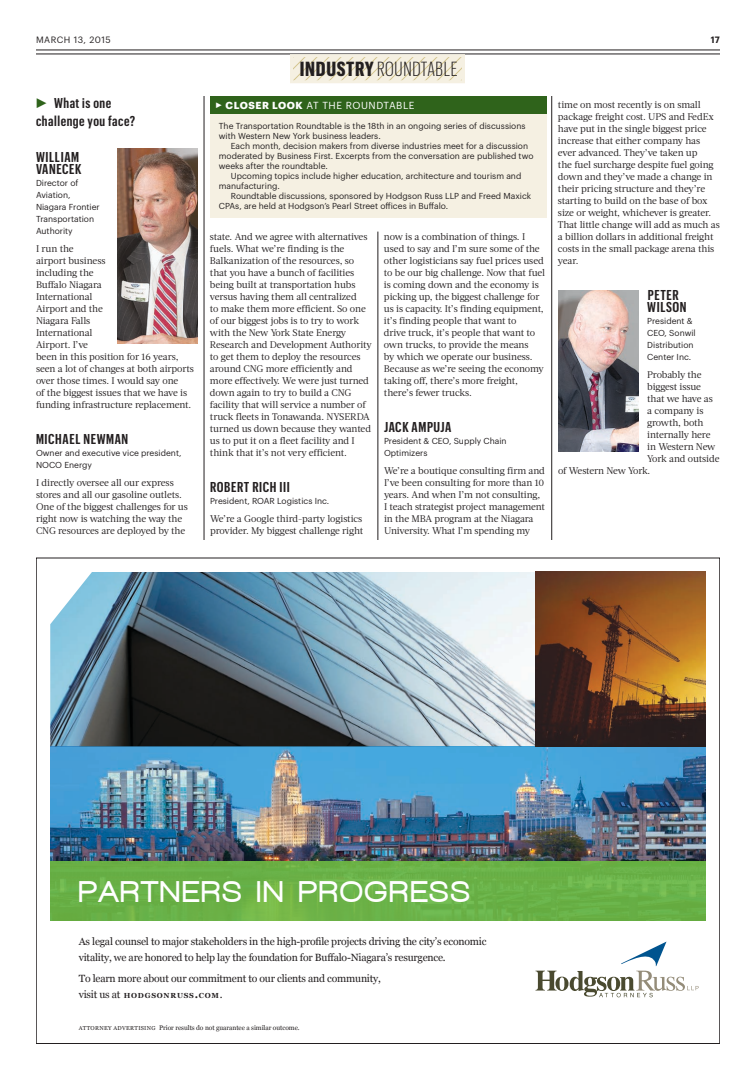
<style>
.page{position:relative;width:756px;height:1080px;background:#fff}
.page>*{position:absolute;margin:0;border:0;box-sizing:border-box;transform-origin:0 0}
.t1{font:900 30.4px "Walkway";letter-spacing:.095em;color:#fff;scale:.95 1}
.t2{font:300 20px "Graphik X Cond";letter-spacing:.035em;color:#231f20}
.Roundtable-Name{font:600 14px/12px "Graphik X Cond";letter-spacing:.045em;color:#231f20}
.t3{font:10.4px/15.2px "Georgia";letter-spacing:-.02em;color:#231f20}
.t4{font:10px "Graphik";letter-spacing:.055em;color:#fff}
.Roundtable_Text{font:9.7px/12px "Acta";letter-spacing:-.01em;color:#231f20}
.t5{font:9px "Graphik";letter-spacing:.055em;color:#231f20}
.t6{font:600 9px "Graphik";color:#231f20}
.Body_Copy_-_Sans_Ser{font:8.5px/10px "Graphik";color:#231f20}
.Roundtable-Company{font:8.5px/12px "Graphik";color:#231f20}
.t7{font:700 7.3px "Georgia";letter-spacing:.1em;color:#231f20}
.t8{font:6.7px "Georgia";letter-spacing:-.01em;color:#231f20}
.s1{font-weight:700}
.s2{font-weight:400;font-size:10.4px}
.s3{font-size:10.4px}
.s4{font-size:5.7px}
</style>
<div class="page">
<hr style="left:36px;top:50px;width:684px;height:1px;background:#231f20">
<hr style="left:36px;top:54px;width:684px;height:1px;background:#231f20">
<img style="left:118px;top:149px;width:80px;height:195px">
<img style="left:558px;top:290px;width:80px;height:162px">
<hr style="left:204px;top:96px;width:1px;height:444px;background:#231f20">
<hr style="left:378px;top:232px;width:1px;height:308px;background:#231f20">
<hr style="left:552px;top:96px;width:1px;height:444px;background:#231f20">
<div style="left:210px;top:114px;width:336px;height:104px;background:#f5f0e2"></div>
<div style="left:210px;top:96px;width:336px;height:18px;background:#2f631b"></div>
<svg style="left:294px;top:58px;width:167px;height:21px;background:#f0ead7"></svg>
<div style="left:290px;top:54px;width:175px;height:29px;border:3px solid #f5f0e2"></div>
<img style="left:50px;top:572px;width:656px;height:289px">
<svg style="left:536px;top:942px;width:163px;height:55px"></svg>
<div style="left:50px;top:861px;width:656px;height:60px;background:linear-gradient(to right,#6bb146,#6bb449)"></div>
<p class="t5" style="left:36px;top:33px;width:76px">MARCH 13, 2015</p>
<p class="t6" style="left:711px;top:33px;width:11px">17</p>
<p class="Roundtable-Name" style="left:36px;top:94px;width:101px;line-height:18px;text-align:center">What is one challenge you face?</p>
<p class="Roundtable-Name" style="left:36px;top:151px;width:47px">WILLIAM<br>VANECEK</p>
<p class="Roundtable-Company" style="left:36px;top:176px;width:65px">Director of<br>Aviation,<br>Niagara Frontier<br>Transportation<br>Authority</p>
<p class="Roundtable_Text" style="left:36px;top:243px;width:159px">I run the<br>airport business<br>including the<br>Buffalo Niagara<br>International<br>Airport and the<br>Niagara Falls<br>International<br>Airport. I’ve<br>been in this position for 16 years, seen a lot of changes at both airports over those times. I would say one<br>of the biggest issues that we have is funding infrastructure replacement.</p>
<p class="Roundtable-Name" style="left:36px;top:433px;width:94px">MICHAEL NEWMAN</p>
<p class="Roundtable-Company" style="left:36px;top:446px;width:147px">Owner and executive vice president,<br>NOCO Energy</p>
<p class="Roundtable_Text" style="left:36px;top:477px;width:154px">I directly oversee all our express stores and all our gasoline outlets.<br>One of the biggest challenges for us right now is watching the way the CNG resources are deployed by the</p>
<p class="t2" style="left:300px;top:57px;width:159px"><span class="s1">INDUSTRY</span> ROUNDTABLE</p>
<p class="t4" style="left:226px;top:98px;width:190px"><span class="s1">CLOSER LOOK</span> AT THE ROUNDTABLE</p>
<p class="Body_Copy_-_Sans_Ser" style="left:219px;top:120px;width:308px">The Transportation Roundtable is the 18th in an ongoing series of discussions with Western New York business leaders.</p>
<p class="Body_Copy_-_Sans_Ser" style="left:219px;top:140px;width:316px;text-indent:12px">Each month, decision makers from diverse industries meet for a discussion moderated by Business First. Excerpts from the conversation are published two weeks after the roundtable.</p>
<p class="Body_Copy_-_Sans_Ser" style="left:219px;top:170px;width:304px;text-indent:12px">Upcoming topics include higher education, architecture and tourism and manufacturing.</p>
<p class="Body_Copy_-_Sans_Ser" style="left:219px;top:190px;width:314px;text-indent:12px">Roundtable discussions, sponsored by Hodgson Russ LLP and Freed Maxick<br>CPAs, are held at Hodgson’s Pearl Street offices in Buffalo.</p>
<p class="Roundtable_Text" style="left:210px;top:231px;width:163px">state. And we agree with alternatives fuels. What we’re finding is the Balkanization of the resources, so that you have a bunch of facilities being built at transportation hubs versus having them all centralized<br>to make them more efficient. So one of our biggest jobs is to try to work with the New York State Energy Research and Development Authority to get them to deploy the resources around CNG more efficiently and more effectively. We were just turned down again to try to build a CNG facility that will service a number of truck fleets in Tonawanda. NYSERDA turned us down because they wanted us to put it on a fleet facility and I think that it’s not very efficient.</p>
<p class="Roundtable-Name" style="left:210px;top:481px;width:81px">ROBERT RICH III</p>
<p class="Roundtable-Company" style="left:210px;top:494px;width:121px">President, ROAR Logistics Inc.</p>
<p class="Roundtable_Text" style="left:210px;top:513px;width:155px">We’re a Google third-party logistics provider. My biggest challenge right</p>
<p class="Roundtable_Text" style="left:384px;top:231px;width:163px">now is a combination of things. I used to say and I’m sure some of the other logisticians say fuel prices used to be our big challenge. Now that fuel is coming down and the economy is picking up, the biggest challenge for us is capacity. It’s finding equipment, it’s finding people that want to<br>drive truck, it’s people that want to own trucks, to provide the means<br>by which we operate our business.<br>Because as we’re seeing the economy taking off, there’s more freight, there’s fewer trucks.</p>
<p class="Roundtable-Name" style="left:384px;top:421px;width:69px">JACK AMPUJA</p>
<p class="Roundtable-Company" style="left:384px;top:434px;width:124px">President &amp; CEO, Supply Chain<br>Optimizers</p>
<p class="Roundtable_Text" style="left:384px;top:465px;width:163px">We’re a boutique consulting firm and I’ve been consulting for more than 10 years. And when I’m not consulting, I teach strategist project management in the MBA program at the Niagara University. What I’m spending my</p>
<p class="Roundtable_Text" style="left:558px;top:99px;width:163px">time on most recently is on small package freight cost. UPS and FedEx have put in the single biggest price increase that either company has ever advanced. They’ve taken up<br>the fuel surcharge despite fuel going down and they’ve made a change in their pricing structure and they’re starting to build on the base of box size or weight, whichever is greater.<br>That little change will add as much as a billion dollars in additional freight costs in the small package arena this year.</p>
<p class="Roundtable-Name" style="left:647px;top:289px;width:41px">PETER<br>WILSON</p>
<p class="Roundtable-Company" style="left:647px;top:314px;width:50px">President &amp;<br>CEO, Sonwil<br>Distribution<br>Center Inc.</p>
<p class="Roundtable_Text" style="left:647px;top:369px;width:56px">Probably the</p>
<p class="Roundtable_Text" style="left:647px;top:381px;width:55px">biggest issue</p>
<p class="Roundtable_Text" style="left:647px;top:393px;width:67px">that we have as</p>
<p class="Roundtable_Text" style="left:647px;top:405px;width:58px">a company is</p>
<p class="Roundtable_Text" style="left:647px;top:417px;width:58px">growth, both</p>
<p class="Roundtable_Text" style="left:647px;top:429px;width:65px">internally here</p>
<p class="Roundtable_Text" style="left:647px;top:441px;width:70px">in Western New</p>
<p class="Roundtable_Text" style="left:647px;top:453px;width:74px">York and outside</p>
<p class="Roundtable_Text" style="left:558px;top:465px;width:94px">of Western New York.</p>
<p class="t1" style="left:79px;top:875px;width:413px">PARTNERS IN PROGRESS</p>
<p class="t3" style="left:79px;top:934px;width:409px">As legal counsel to major stakeholders in the high-profile projects driving the city’s economic vitality, we are honored to help lay the foundation for Buffalo-Niagara’s resurgence.</p>
<p class="t3" style="left:79px;top:971px;width:304px">To learn more about our commitment to our clients and community,</p>
<p class="t7" style="left:79px;top:991px;width:145px"><span class="s2">visit us at</span> HODGSONRUSS<span class="s3">.</span>COM<span class="s2">.</span></p>
<p class="t8" style="left:79px;top:1023px;width:222px"><span class="s4">ATTORNEY ADVERTISING</span> Prior results do not guarantee a similar outcome.</p>
</div>
